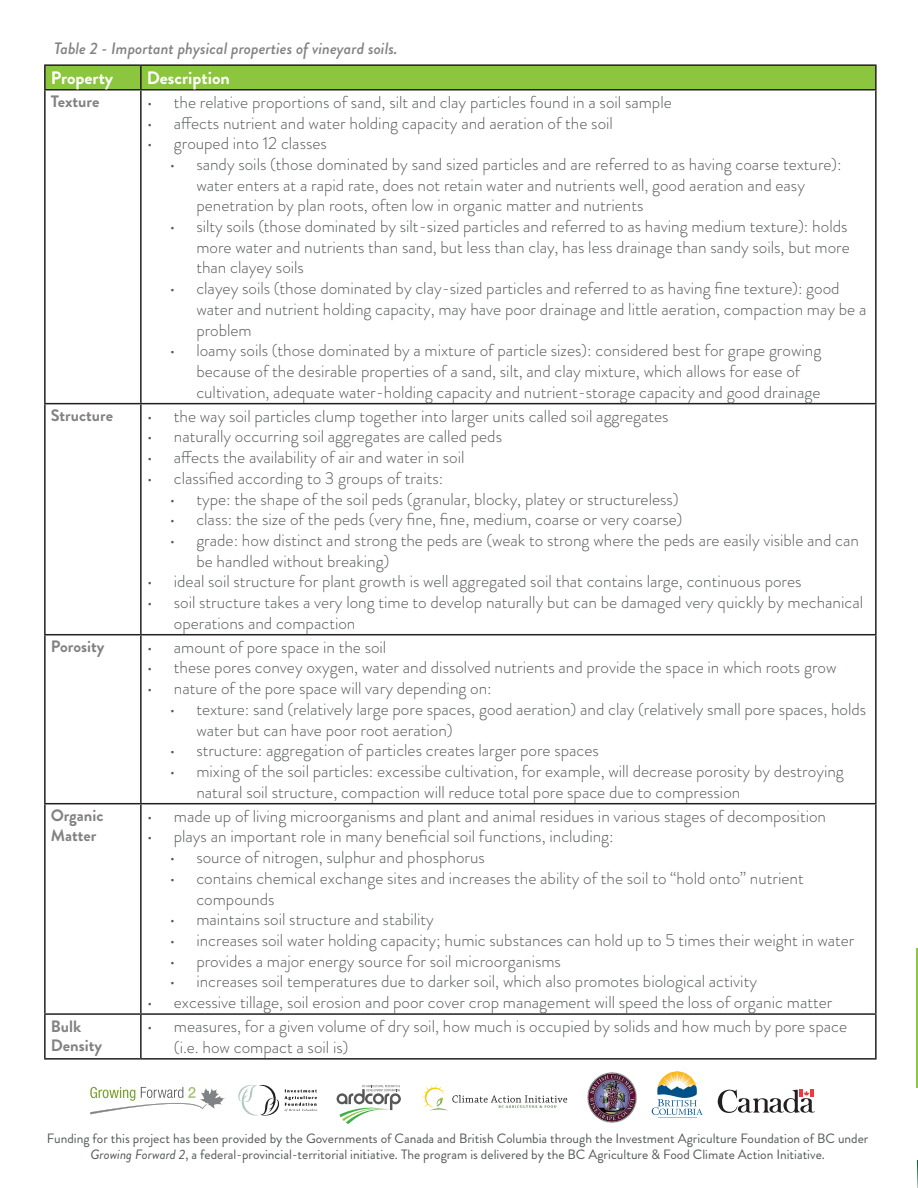
<style>
.page{position:relative;width:918px;height:1188px;background:#fff}
.page>*{position:absolute;margin:0;border:0;box-sizing:border-box;transform-origin:0 0}
.footnote{font:700 18px "Brandon Grotesque";color:#fff}
.bullets{font:300 17.25px/20.7px "Brandon Grotesque";color:#545759}
.footnote-2{font:italic 500 16.5px "Brandon Grotesque";color:#848182}
.footnote-3{font:700 16.5px/19.8px "Brandon Grotesque";color:#848182}
.footnote-4{font:13.5px/16.2px "Brandon Grotesque";color:#545759;text-align:center}
.s1{font-style:italic}
</style>
<div class="page">
<hr style="left:917px;top:948px;width:1px;height:140px;background:#8bc63e">
<svg style="left:917px;top:1160px;width:1px;height:28px"></svg>
<div style="left:46px;top:66px;width:829px;height:23px;background:#8bc63e"></div>
<hr style="left:44px;top:64px;width:97px;height:2px;background:#231f20">
<hr style="left:44px;top:66px;width:2px;height:23px;background:#231f20">
<hr style="left:141px;top:64px;width:736px;height:2px;background:#231f20">
<hr style="left:140px;top:66px;width:2px;height:23px;background:#231f20">
<hr style="left:875px;top:66px;width:2px;height:23px;background:#231f20">
<hr style="left:44px;top:89px;width:97px;height:2px;background:#231f20">
<hr style="left:44px;top:91px;width:2px;height:312px;background:#231f20">
<hr style="left:141px;top:89px;width:736px;height:2px;background:#231f20">
<hr style="left:140px;top:91px;width:2px;height:312px;background:#231f20">
<hr style="left:875px;top:91px;width:2px;height:312px;background:#231f20">
<hr style="left:44px;top:403px;width:97px;height:1px;background:#231f20">
<hr style="left:44px;top:404px;width:2px;height:230px;background:#231f20">
<hr style="left:141px;top:403px;width:736px;height:1px;background:#231f20">
<hr style="left:140px;top:404px;width:2px;height:230px;background:#231f20">
<hr style="left:875px;top:404px;width:2px;height:230px;background:#231f20">
<hr style="left:44px;top:634px;width:97px;height:1px;background:#231f20">
<hr style="left:44px;top:635px;width:2px;height:168px;background:#231f20">
<hr style="left:141px;top:634px;width:736px;height:1px;background:#231f20">
<hr style="left:140px;top:635px;width:2px;height:168px;background:#231f20">
<hr style="left:875px;top:635px;width:2px;height:168px;background:#231f20">
<hr style="left:44px;top:803px;width:97px;height:1px;background:#231f20">
<hr style="left:44px;top:804px;width:2px;height:209px;background:#231f20">
<hr style="left:141px;top:803px;width:736px;height:1px;background:#231f20">
<hr style="left:140px;top:804px;width:2px;height:209px;background:#231f20">
<hr style="left:875px;top:804px;width:2px;height:209px;background:#231f20">
<hr style="left:44px;top:1013px;width:97px;height:2px;background:#231f20">
<hr style="left:44px;top:1015px;width:2px;height:43px;background:#231f20">
<hr style="left:141px;top:1013px;width:736px;height:2px;background:#231f20">
<hr style="left:140px;top:1015px;width:2px;height:43px;background:#231f20">
<hr style="left:875px;top:1015px;width:2px;height:43px;background:#231f20">
<hr style="left:44px;top:1058px;width:97px;height:2px;background:#231f20">
<hr style="left:141px;top:1058px;width:736px;height:2px;background:#231f20">
<svg style="left:421px;top:1083px;width:146px;height:28px"></svg>
<svg style="left:337px;top:1085px;width:64px;height:39px"></svg>
<svg style="left:718px;top:1089px;width:97px;height:24px"></svg>
<svg style="left:238px;top:1084px;width:79px;height:32px"></svg>
<hr style="left:658px;top:1117px;width:39px;height:1px;background:#fbb819">
<svg style="left:652px;top:1071px;width:51px;height:44px"></svg>
<svg style="left:90px;top:1087px;width:135px;height:27px"></svg>
<img style="left:587px;top:1072px;width:50px;height:50px">
<p class="footnote-2" style="left:54px;top:37px;width:345px">Table 2 - Important physical properties of vineyard soils.</p>
<p class="footnote" style="left:51px;top:65px;width:64px">Property</p>
<p class="footnote" style="left:147px;top:65px;width:85px">Description</p>
<p class="footnote-3" style="left:51px;top:92px;width:50px">Texture</p>
<p class="bullets" style="left:147px;top:92px;width:526px">• the relative proportions of sand, silt and clay particles found in a soil sample</p>
<p class="bullets" style="left:147px;top:112px;width:468px">• affects nutrient and water holding capacity and aeration of the soil</p>
<p class="bullets" style="left:147px;top:133px;width:182px">• grouped into 12 classes</p>
<p class="bullets" style="left:196px;top:154px;width:647px;text-indent:-27px">• sandy soils (those dominated by sand sized particles and are referred to as having coarse texture): water enters at a rapid rate, does not retain water and nutrients well, good aeration and easy penetration by plan roots, often low in organic matter and nutrients</p>
<p class="bullets" style="left:196px;top:216px;width:655px;text-indent:-27px">• silty soils (those dominated by silt-sized particles and referred to as having medium texture): holds more water and nutrients than sand, but less than clay, has less drainage than sandy soils, but more than clayey soils</p>
<p class="bullets" style="left:196px;top:278px;width:672px;text-indent:-27px">• clayey soils (those dominated by clay-sized particles and referred to as having fine texture): good water and nutrient holding capacity, may have poor drainage and little aeration, compaction may be a problem</p>
<p class="bullets" style="left:196px;top:340px;width:627px;text-indent:-27px">• loamy soils (those dominated by a mixture of particle sizes): considered best for grape growing because of the desirable properties of a sand, silt, and clay mixture, which allows for ease of cultivation, adequate water-holding capacity and nutrient-storage capacity and good drainage</p>
<p class="footnote-3" style="left:51px;top:406px;width:64px">Structure</p>
<p class="bullets" style="left:147px;top:406px;width:523px">• the way soil particles clump together into larger units called soil aggregates</p>
<p class="bullets" style="left:147px;top:426px;width:357px">• naturally occurring soil aggregates are called peds</p>
<p class="bullets" style="left:147px;top:447px;width:319px">• affects the availability of air and water in soil</p>
<p class="bullets" style="left:147px;top:468px;width:298px">• classified according to 3 groups of traits:</p>
<p class="bullets" style="left:169px;top:488px;width:511px">• type: the shape of the soil peds (granular, blocky, platey or structureless)</p>
<p class="bullets" style="left:169px;top:509px;width:515px">• class: the size of the peds (very fine, fine, medium, coarse or very coarse)</p>
<p class="bullets" style="left:196px;top:530px;width:664px;text-indent:-27px">• grade: how distinct and strong the peds are (weak to strong where the peds are easily visible and can be handled without breaking)</p>
<p class="bullets" style="left:147px;top:571px;width:656px">• ideal soil structure for plant growth is well aggregated soil that contains large, continuous pores</p>
<p class="bullets" style="left:174px;top:592px;width:691px;text-indent:-27px">• soil structure takes a very long time to develop naturally but can be damaged very quickly by mechanical operations and compaction</p>
<p class="footnote-3" style="left:51px;top:637px;width:55px">Porosity</p>
<p class="bullets" style="left:147px;top:637px;width:241px">• amount of pore space in the soil</p>
<p class="bullets" style="left:147px;top:657px;width:691px">• these pores convey oxygen, water and dissolved nutrients and provide the space in which roots grow</p>
<p class="bullets" style="left:147px;top:678px;width:347px">• nature of the pore space will vary depending on:</p>
<p class="bullets" style="left:196px;top:699px;width:671px;text-indent:-27px">• texture: sand (relatively large pore spaces, good aeration) and clay (relatively small pore spaces, holds water but can have poor root aeration)</p>
<p class="bullets" style="left:169px;top:740px;width:431px">• structure: aggregation of particles creates larger pore spaces</p>
<p class="bullets" style="left:196px;top:761px;width:649px;text-indent:-27px">• mixing of the soil particles: excessibe cultivation, for example, will decrease porosity by destroying natural soil structure, compaction will reduce total pore space due to compression</p>
<p class="footnote-3" style="left:51px;top:806px;width:54px">Organic<br>Matter</p>
<p class="bullets" style="left:147px;top:806px;width:681px">• made up of living microorganisms and plant and animal residues in various stages of decomposition</p>
<p class="bullets" style="left:147px;top:826px;width:468px">• plays an important role in many beneficial soil functions, including:</p>
<p class="bullets" style="left:169px;top:847px;width:317px">• source of nitrogen, sulphur and phosphorus</p>
<p class="bullets" style="left:196px;top:868px;width:609px;text-indent:-27px">• contains chemical exchange sites and increases the ability of the soil to “hold onto” nutrient compounds</p>
<p class="bullets" style="left:169px;top:909px;width:266px">• maintains soil structure and stability</p>
<p class="bullets" style="left:169px;top:930px;width:687px">• increases soil water holding capacity; humic substances can hold up to 5 times their weight in water</p>
<p class="bullets" style="left:169px;top:950px;width:393px">• provides a major energy source for soil microorganisms</p>
<p class="bullets" style="left:169px;top:971px;width:589px">• increases soil temperatures due to darker soil, which also promotes biological activity</p>
<p class="bullets" style="left:147px;top:992px;width:687px">• excessive tillage, soil erosion and poor cover crop management will speed the loss of organic matter</p>
<p class="footnote-3" style="left:51px;top:1016px;width:53px">Bulk<br>Density</p>
<p class="bullets" style="left:174px;top:1016px;width:675px;text-indent:-27px">• measures, for a given volume of dry soil, how much is occupied by solids and how much by pore space (i.e. how compact a soil is)</p>
<p class="footnote-4" style="left:47px;top:1130px;width:823px">Funding for this project has been provided by the Governments of Canada and British Columbia through the Investment Agriculture Foundation of BC under<br><span class="s1">Growing Forward 2</span>, a federal-provincial-territorial initiative. The program is delivered by the BC Agriculture &amp; Food Climate Action Initiative.</p>
</div>
